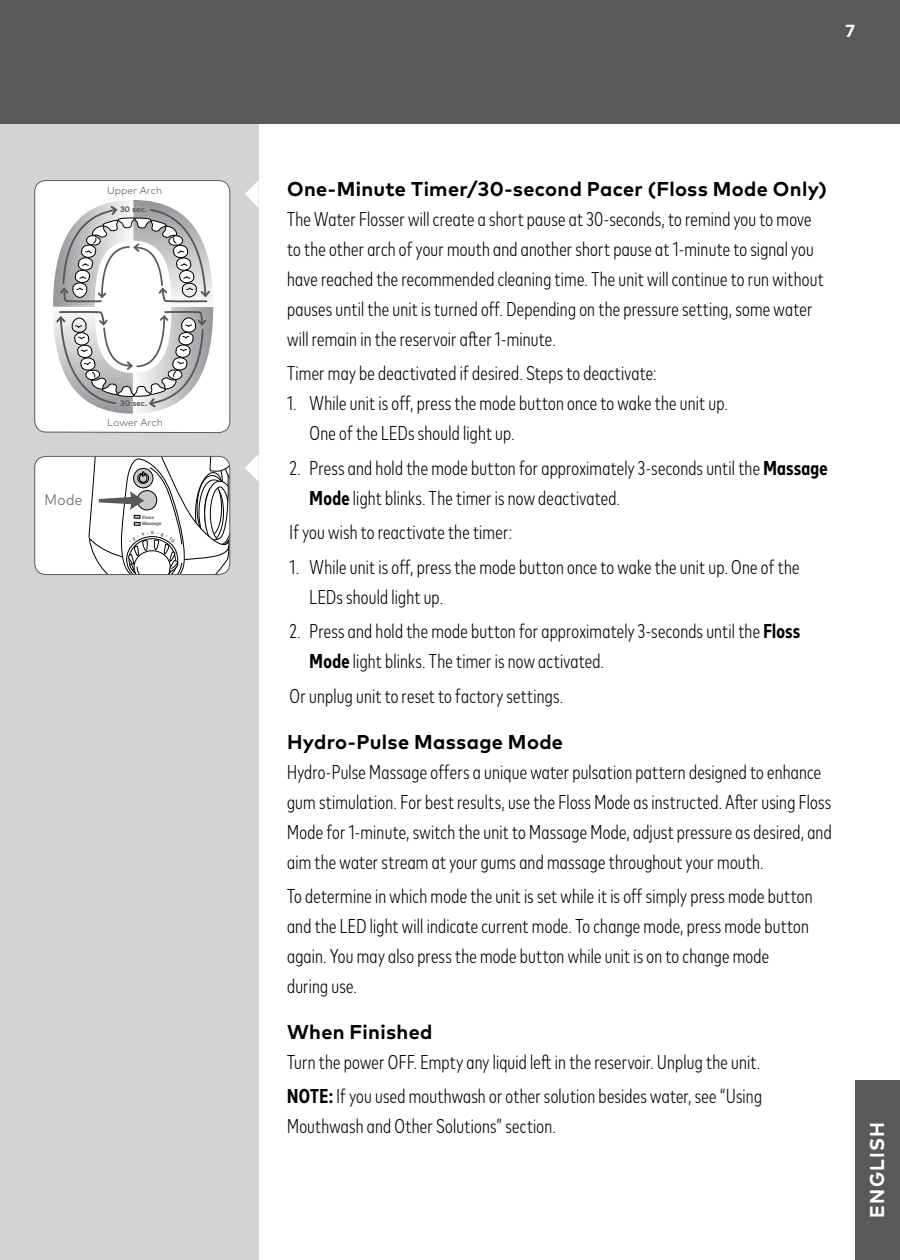
<style>
.page{position:relative;width:900px;height:1260px;background:#fff}
.page>*{position:absolute;margin:0;border:0;box-sizing:border-box;transform-origin:0 0}
.t1{font:300 condensed 20px/30px "Mark Pro";letter-spacing:.01em;color:#000}
.t2{font:700 20px "Mark Pro";letter-spacing:.015em;color:#000}
.t3{font:700 20px "Mark Pro";letter-spacing:.06em;color:#fff;scale:.96 1}
.t4{font:700 17.5px "Mark Pro";color:#fff}
.t5{font:300 15px "Mark Pro";color:#58595b;scale:.9 1}
.t6{font:300 10.25px "Mark Pro";color:#58595b}
.t7{font:700 8px "Mark Pro";color:#58595b}
.t8{font:700 4.5px/6.8px "Helvetica";color:#58595b}
.s1{font-weight:700}
</style>
<div class="page">
<div style="left:0;top:76px;width:259px;height:1184px;background:#d1d3d4"></div>
<div style="left:0;top:0;width:900px;height:124px;background:#58595b"></div>
<div style="left:855px;top:1080px;width:45px;height:180px;background:#58595b"></div>
<svg style="left:245px;top:180px;width:14px;height:28px"></svg>
<svg style="left:245px;top:454px;width:14px;height:28px"></svg>
<div style="left:35px;top:181px;width:195px;height:252px;background:#fff;border-radius:11px"></div>
<svg style="left:53px;top:200px;width:160px;height:214px"></svg>
<div style="left:34px;top:180px;width:196px;height:253px;border:1px solid #58595b;border-radius:11px"></div>
<div style="left:35px;top:456px;width:195px;height:119px;background:#fff;border-radius:11px"></div>
<svg style="left:87px;top:456px;width:143px;height:119px"></svg>
<p class="t6" style="left:107px;top:182px;width:56px">Upper Arch</p>
<p class="t7" style="left:120px;top:203px;width:28px">30 sec.</p>
<p class="t7" style="left:120px;top:397px;width:28px">30 sec.</p>
<p class="t6" style="left:107px;top:415px;width:57px">Lower Arch</p>
<p class="t5" style="left:45px;top:489px;width:43px">Mode</p>
<p class="t8" style="left:142px;top:514px;width:21px">Floss<br>Massage</p>
<p class="t4" style="left:845px;top:17px;width:11px">7</p>
<p class="t2" style="left:287px;top:174px;width:541px">One-Minute Timer/30-second Pacer (Floss Mode Only)</p>
<p class="t1" style="left:287px;top:203px;width:538px">The Water Flosser will create a short pause at 30-seconds, to remind you to move to the other arch of your mouth and another short pause at 1-minute to signal you have reached the recommended cleaning time. The unit will continue to run without pauses until the unit is turned of. Depending on the pressure setting, some water will remain in the reservoir afer 1-minute.</p>
<p class="t1" style="left:287px;top:357px;width:371px">Timer may be deactivated if desired. Steps to deactivate:</p>
<p class="t1" style="left:310px;top:387px;width:420px;text-indent:-22px">1. While unit is of, press the mode button once to wake the unit up.<br>One of the LEDs should light up.</p>
<p class="t1" style="left:290px;top:452px;width:540px">2. Press and hold the mode button for approximately 3-seconds until the <span class="s1">Massage</span></p>
<p class="t1" style="left:290px;top:479px;width:332px;line-height:34.5px;text-indent:20px"><span class="s1">Mode</span> light blinks. The timer is now deactivated.<br>If you wish to reactivate the timer:</p>
<p class="t1" style="left:310px;top:551px;width:491px;text-indent:-20px">1. While unit is of, press the mode button once to wake the unit up. One of the<br>LEDs should light up.</p>
<p class="t1" style="left:290px;top:615px;width:512px">2. Press and hold the mode button for approximately 3-seconds until the <span class="s1">Floss</span></p>
<p class="t1" style="left:290px;top:643px;width:316px;line-height:34.5px;text-indent:20px"><span class="s1">Mode</span> light blinks. The timer is now activated.<br>Or unplug unit to reset to factory settings.</p>
<p class="t2" style="left:287px;top:726px;width:278px">Hydro-Pulse Massage Mode</p>
<p class="t1" style="left:287px;top:755px;width:546px">Hydro-Pulse Massage ofers a unique water pulsation pattern designed to enhance gum stimulation. For best results, use the Floss Mode as instructed. Afer using Floss Mode for 1-minute, switch the unit to Massage Mode, adjust pressure as desired, and aim the water stream at your gums and massage throughout your mouth.</p>
<p class="t1" style="left:287px;top:880px;width:527px">To determine in which mode the unit is set while it is of simply press mode button and the LED light will indicate current mode. To change mode, press mode button again. You may also press the mode button while unit is on to change mode during use.</p>
<p class="t2" style="left:287px;top:1017px;width:147px">When Finished</p>
<p class="t1" style="left:287px;top:1043px;width:476px;line-height:34.5px">Turn the power OFF. Empty any liquid lef in the reservoir. Unplug the unit.<br><span class="s1">NOTE:</span> If you used mouthwash or other solution besides water, see “Using</p>
<p class="t1" style="left:287px;top:1110px;width:271px">Mouthwash and Other Solutions” section.</p>
<p class="t3" style="left:862px;top:1218px;width:101px;rotate:-90deg">ENGLISH</p>
</div>
